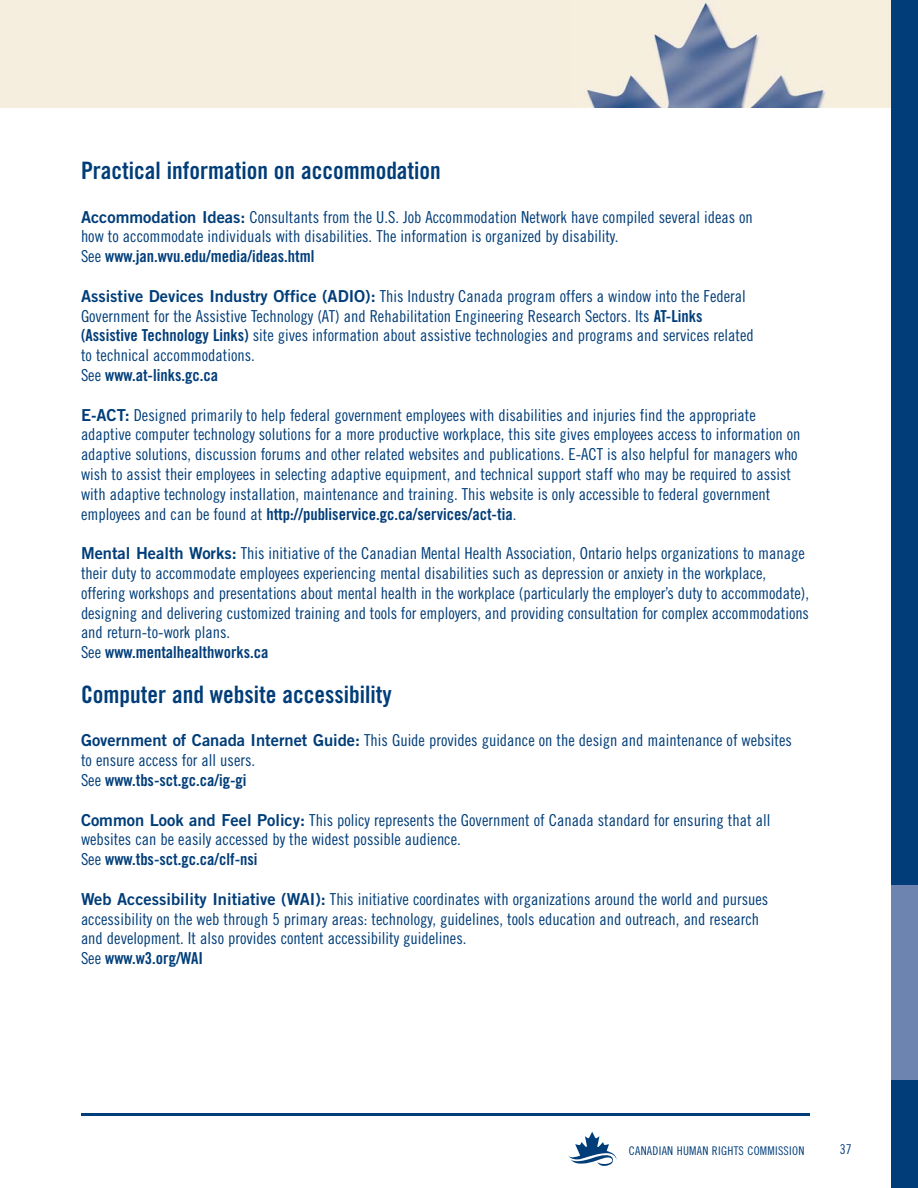
<style>
.page{position:relative;width:918px;height:1188px;background:#fff}
.page>*{position:absolute;margin:0;border:0;box-sizing:border-box;transform-origin:0 0}
.t1{font:24px "Trade Gothic Bold Cond Twenty";color:#003d79}
.t2{font:16.5px/19.8px "Trade Gothic Cond Eighteen";color:#003d79}
.t3{font:16.5px "Trade Gothic Bold Cond Twenty";color:#003d79}
.t4{font:13.5px "Trade Gothic Cond Eighteen";color:#003d79}
.t5{font:12px "Trade Gothic Cond Eighteen";letter-spacing:.02em;color:#003d79}
.s1{font-family:"Trade Gothic Bold Two"}
.s2{font-family:"Trade Gothic Cond Eighteen"}
.s3{font-family:"Trade Gothic Bold Cond Twenty"}
</style>
<div class="page">
<div style="left:0;top:0;width:918px;height:108px;background:#f5eedf"></div>
<div style="left:891px;top:0;width:27px;height:1188px;background:#003d79"></div>
<img style="left:583px;top:2px;width:242px;height:106px">
<svg style="left:568px;top:1132px;width:49px;height:34px"></svg>
<hr style="left:81px;top:1113px;width:729px;height:3px;background:#003d79">
<div style="left:891px;top:886px;width:27px;height:194px;background:#6d83b0"></div>
<h1 class="t1" style="left:81px;top:162px;width:361px">Practical information on accommodation</h1>
<p class="t2" style="left:81px;top:208px;width:673px"><span class="s1">Accommodation Ideas:</span> Consultants from the U.S. Job Accommodation Network have compiled several ideas on how to accommodate individuals with disabilities. The information is organized by disability.</p>
<p class="t3" style="left:81px;top:250px;width:235px"><span class="s2">See</span> www.jan.wvu.edu/media/ideas.html</p>
<p class="t2" style="left:81px;top:287px;width:674px"><span class="s1">Assistive Devices Industry Office (ADIO):</span> This Industry Canada program offers a window into the Federal Government for the Assistive Technology (AT) and Rehabilitation Engineering Research Sectors. Its <span class="s3">AT-Links (Assistive Technology Links)</span> site gives information about assistive technologies and programs and services related to technical accommodations.</p>
<p class="t3" style="left:81px;top:369px;width:139px"><span class="s2">See</span> www.at-links.gc.ca</p>
<p class="t2" style="left:81px;top:406px;width:721px"><span class="s1">E-ACT:</span> Designed primarily to help federal government employees with disabilities and injuries find the appropriate adaptive computer technology solutions for a more productive workplace, this site gives employees access to information on adaptive solutions, discussion forums and other related websites and publications. E-ACT is also helpful for managers who wish to assist their employees in selecting adaptive equipment, and technical support staff who may be required to assist with adaptive technology installation, maintenance and training. This website is only accessible to federal government</p>
<p class="t3" style="left:81px;top:508px;width:437px"><span class="s2">employees and can be found at</span> http://publiservice.gc.ca/services/act-tia<span class="s2">.</span></p>
<p class="t2" style="left:81px;top:545px;width:730px"><span class="s1">Mental Health Works:</span> This initiative of the Canadian Mental Health Association, Ontario helps organizations to manage their duty to accommodate employees experiencing mental disabilities such as depression or anxiety in the workplace, offering workshops and presentations about mental health in the workplace (particularly the employer’s duty to accommodate), designing and delivering customized training and tools for employers, and providing consultation for complex accommodations and return-to-work plans.</p>
<p class="t3" style="left:81px;top:646px;width:189px"><span class="s2">See</span> www.mentalhealthworks.ca</p>
<h1 class="t1" style="left:81px;top:686px;width:312px">Computer and website accessibility</h1>
<p class="t2" style="left:81px;top:732px;width:713px"><span class="s1">Government of Canada Internet Guide:</span> This Guide provides guidance on the design and maintenance of websites to ensure access for all users.</p>
<p class="t3" style="left:81px;top:774px;width:167px"><span class="s2">See</span> www.tbs-sct.gc.ca/ig-gi</p>
<p class="t2" style="left:81px;top:811px;width:691px"><span class="s1">Common Look and Feel Policy:</span> This policy represents the Government of Canada standard for ensuring that all websites can be easily accessed by the widest possible audience.</p>
<p class="t3" style="left:81px;top:853px;width:178px"><span class="s2">See</span> www.tbs-sct.gc.ca/clf-nsi</p>
<p class="t2" style="left:81px;top:890px;width:689px"><span class="s1">Web Accessibility Initiative (WAI):</span> This initiative coordinates with organizations around the world and pursues accessibility on the web through 5 primary areas: technology, guidelines, tools education and outreach, and research and development. It also provides content accessibility guidelines.</p>
<p class="t3" style="left:81px;top:952px;width:123px"><span class="s2">See</span> www.w3.org/WAI</p>
<p class="t5" style="left:629px;top:1146px;width:177px">CANADIAN HUMAN RIGHTS COMMISSION</p>
<p class="t4" style="left:840px;top:1144px;width:13px">37</p>
</div>
